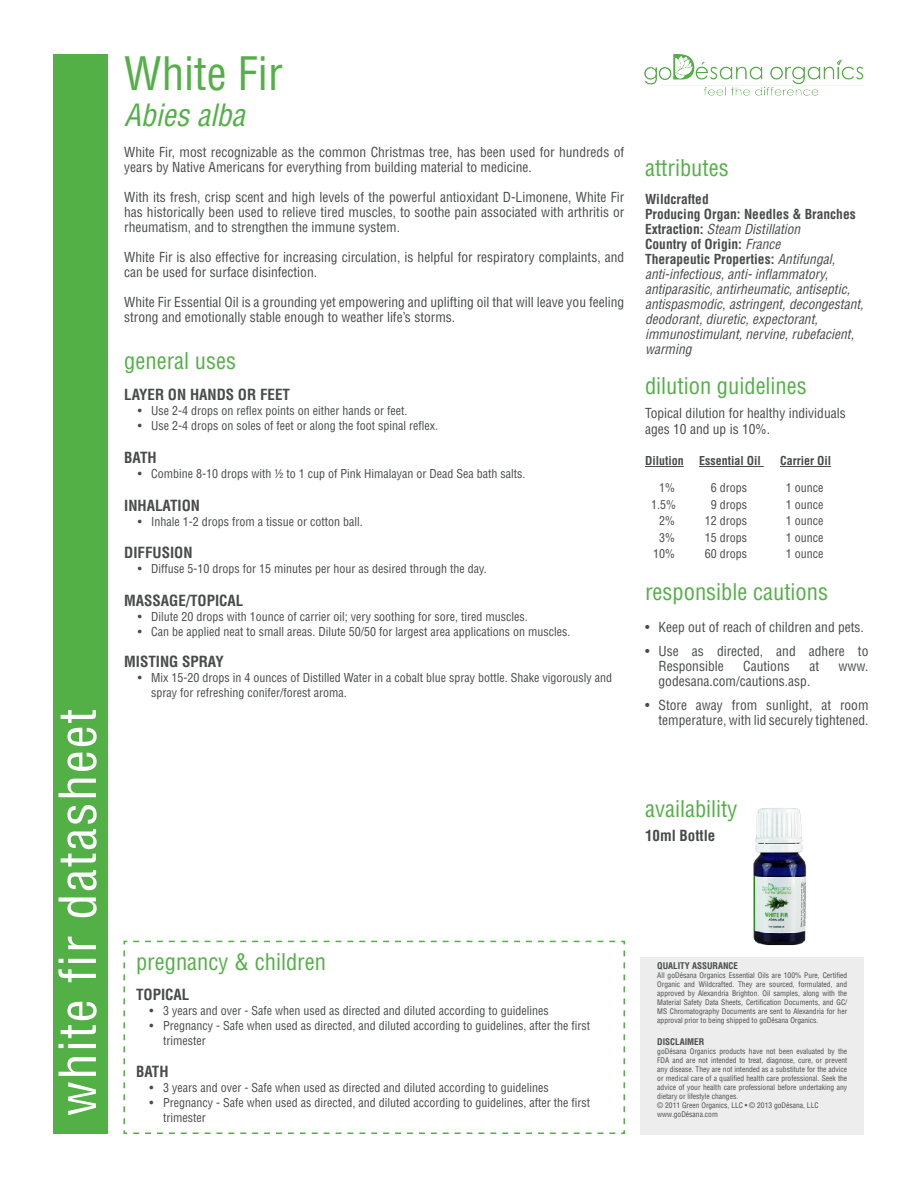
<style>
.page{position:relative;width:918px;height:1188px;background:#fff}
.page>*{position:absolute;margin:0;border:0;box-sizing:border-box;transform-origin:0 0}
.t1{font:condensed 49.8px "Helvetica";letter-spacing:.03em;color:#fff;scale:1.05 1}
.t2{font:condensed 45px "Helvetica";color:#53b047}
.t3{font:italic condensed 30px "Helvetica";color:#53b047}
.t4{font:condensed 22.5px "Helvetica";color:#53b047}
.t5{font:700 condensed 15px "Helvetica";color:#494a4a}
.t6{font:condensed 13.5px/15px "Helvetica";color:#494a4a}
.t7{font:italic condensed 13.5px/15px "Helvetica";color:#494a4a}
.t8{font:condensed 12px/15px "Helvetica";color:#494a4a}
.t9{font:700 condensed 12px "Helvetica";color:#494a4a}
.t10{font:700 condensed 9px "Helvetica";color:#494a4a}
.t11{font:condensed 7.5px/9px "Helvetica";color:#494a4a;text-align:justify}
.s1{font-weight:700;font-style:normal}
</style>
<div class="page">
<div style="left:54px;top:54px;width:54px;height:1080px;background:#53b047"></div>
<hr style="left:645px;top:466px;width:39px;height:1px;background:#494a4a">
<hr style="left:699px;top:466px;width:65px;height:1px;background:#494a4a">
<hr style="left:780px;top:466px;width:51px;height:1px;background:#494a4a">
<div style="left:641px;top:957px;width:223px;height:178px;background:#ededee"></div>
<img style="left:644px;top:54px;width:219px;height:42px">
<svg style="left:123px;top:940px;width:502px;height:194px"></svg>
<img style="left:753px;top:808px;width:53px;height:138px">
<p class="t1" style="left:47px;top:1116px;width:389px;rotate:-90deg">white fir datasheet</p>
<p class="t2" style="left:124px;top:45px;width:160px">White Fir</p>
<p class="t3" style="left:124px;top:96px;width:122px">Abies alba</p>
<p class="t6" style="left:124px;top:145px;width:502px">White Fir, most recognizable as the common Christmas tree, has been used for hundreds of years by Native Americans for everything from building material to medicine.</p>
<p class="t6" style="left:124px;top:190px;width:502px;text-align:justify">With its fresh, crisp scent and high levels of the powerful antioxidant D-Limonene, White Fir has historically been used to relieve tired muscles, to soothe pain associated with arthritis or rheumatism, and to strengthen the immune system.</p>
<p class="t6" style="left:124px;top:250px;width:502px">White Fir is also effective for increasing circulation, is helpful for respiratory complaints, and can be used for surface disinfection.</p>
<p class="t6" style="left:124px;top:295px;width:502px">White Fir Essential Oil is a grounding yet empowering and uplifting oil that will leave you feeling strong and emotionally stable enough to weather life’s storms.</p>
<p class="t4" style="left:124px;top:347px;width:113px">general uses</p>
<p class="t5" style="left:124px;top:385px;width:167px">LAYER ON HANDS OR FEET</p>
<p class="t8" style="left:138px;top:403px;width:271px">• Use 2-4 drops on reflex points on either hands or feet.</p>
<p class="t8" style="left:138px;top:418px;width:302px">• Use 2-4 drops on soles of feet or along the foot spinal reflex.</p>
<p class="t5" style="left:124px;top:448px;width:34px">BATH</p>
<p class="t8" style="left:138px;top:466px;width:389px">• Combine 8-10 drops with ½ to 1 cup of Pink Himalayan or Dead Sea bath salts.</p>
<p class="t5" style="left:124px;top:496px;width:77px">INHALATION</p>
<p class="t8" style="left:138px;top:514px;width:227px">• Inhale 1-2 drops from a tissue or cotton ball.</p>
<p class="t5" style="left:124px;top:543px;width:70px">DIFFUSION</p>
<p class="t8" style="left:138px;top:561px;width:351px">• Diffuse 5-10 drops for 15 minutes per hour as desired through the day.</p>
<p class="t5" style="left:124px;top:591px;width:121px">MASSAGE/TOPICAL</p>
<p class="t8" style="left:138px;top:609px;width:392px">• Dilute 20 drops with 1ounce of carrier oil; very soothing for sore, tired muscles.</p>
<p class="t8" style="left:138px;top:624px;width:434px">• Can be applied neat to small areas. Dilute 50/50 for largest area applications on muscles.</p>
<p class="t5" style="left:124px;top:652px;width:101px">MISTING SPRAY</p>
<p class="t8" style="left:151px;top:670px;width:462px;text-indent:-14px">• Mix 15-20 drops in 4 ounces of Distilled Water in a cobalt blue spray bottle. Shake vigorously and spray for refreshing conifer/forest aroma.</p>
<p class="t4" style="left:645px;top:154px;width:85px">attributes</p>
<p class="t7" style="left:645px;top:192px;width:220px"><span class="s1">Wildcrafted<br>Producing Organ: Needles &amp; Branches Extraction:</span> Steam Distillation<br><span class="s1">Country of Origin:</span> France<br><span class="s1">Therapeutic Properties:</span> Antifungal, anti-infectious, anti- inflammatory, antiparasitic, antirheumatic, antiseptic, antispasmodic, astringent, decongestant, deodorant, diuretic, expectorant, immunostimulant, nervine, rubefacient, warming</p>
<p class="t4" style="left:645px;top:372px;width:163px">dilution guidelines</p>
<p class="t6" style="left:645px;top:405px;width:202px;line-height:16.2px">Topical dilution for healthy individuals ages 10 and up is 10%.</p>
<p class="t9" style="left:645px;top:453px;width:40px">Dilution</p>
<p class="t9" style="left:699px;top:453px;width:63px">Essential Oil</p>
<p class="t9" style="left:780px;top:453px;width:52px">Carrier Oil</p>
<p class="t8" style="left:659px;top:480px;width:17px">1%</p>
<p class="t8" style="left:711px;top:480px;width:38px">6 drops</p>
<p class="t8" style="left:786px;top:480px;width:39px">1 ounce</p>
<p class="t8" style="left:651px;top:497px;width:26px">1.5%</p>
<p class="t8" style="left:711px;top:497px;width:38px">9 drops</p>
<p class="t8" style="left:786px;top:497px;width:39px">1 ounce</p>
<p class="t8" style="left:659px;top:513px;width:17px">2%</p>
<p class="t8" style="left:705px;top:513px;width:44px">12 drops</p>
<p class="t8" style="left:786px;top:513px;width:39px">1 ounce</p>
<p class="t8" style="left:659px;top:530px;width:17px">3%</p>
<p class="t8" style="left:705px;top:530px;width:44px">15 drops</p>
<p class="t8" style="left:786px;top:530px;width:39px">1 ounce</p>
<p class="t8" style="left:653px;top:546px;width:23px">10%</p>
<p class="t8" style="left:705px;top:546px;width:44px">60 drops</p>
<p class="t8" style="left:786px;top:546px;width:39px">1 ounce</p>
<p class="t4" style="left:645px;top:578px;width:185px">responsible cautions</p>
<p class="t6" style="left:645px;top:619px;width:220px">• Keep out of reach of children and pets.</p>
<p class="t6" style="left:659px;top:643px;width:211px;text-indent:-14px">• Use as directed, and adhere to<br>Responsible</p>
<p class="t6" style="left:743px;top:658px;width:48px">Cautions</p>
<p class="t6" style="left:809px;top:658px;width:11px">at</p>
<p class="t6" style="left:839px;top:658px;width:31px">www.</p>
<p class="t6" style="left:659px;top:673px;width:153px">godesana.com/cautions.asp.</p>
<p class="t6" style="left:645px;top:697px;width:225px;text-align:right">• Store away from sunlight, at room temperature, with lid securely tightened.</p>
<p class="t4" style="left:645px;top:795px;width:94px">availability</p>
<p class="t5" style="left:645px;top:826px;width:72px">10ml Bottle</p>
<p class="t4" style="left:136px;top:948px;width:191px">pregnancy &amp; children</p>
<p class="t5" style="left:136px;top:985px;width:55px">TOPICAL</p>
<p class="t8" style="left:150px;top:1003px;width:401px">• 3 years and over - Safe when used as directed and diluted according to guidelines</p>
<p class="t8" style="left:163px;top:1018px;width:429px;text-indent:-14px">• Pregnancy - Safe when used as directed, and diluted according to guidelines, after the first trimester</p>
<p class="t5" style="left:136px;top:1062px;width:34px">BATH</p>
<p class="t8" style="left:150px;top:1080px;width:401px">• 3 years and over - Safe when used as directed and diluted according to guidelines</p>
<p class="t8" style="left:163px;top:1095px;width:429px;text-indent:-14px">• Pregnancy - Safe when used as directed, and diluted according to guidelines, after the first trimester</p>
<p class="t10" style="left:657px;top:961px;width:82px">QUALITY ASSURANCE</p>
<p class="t11" style="left:657px;top:971px;width:191px">All goDésana Organics Essential Oils are 100% Pure, Certified Organic and Wildcrafted. They are sourced, formulated, and approved by Alexandria Brighton. Oil samples, along with the Material Safety Data Sheets, Certification Documents, and GC/ MS Chromatography Documents are sent to Alexandria for her approval prior to being shipped to goDésana Organics.</p>
<p class="t10" style="left:657px;top:1036px;width:49px">DISCLAIMER</p>
<p class="t11" style="left:657px;top:1047px;width:191px">goDésana Organics products have not been evaluated by the FDA and are not intended to treat, diagnose, cure, or prevent any disease. They are not intended as a substitute for the advice or medical care of a qualified health care professional. Seek the advice of your health care professional before undertaking any dietary or lifestyle changes.</p>
<p class="t11" style="left:657px;top:1101px;width:163px">© 2011 Green Organics, LLC • © 2013 goDésana, LLC</p>
<p class="t11" style="left:657px;top:1110px;width:62px">www.goDésana.com</p>
</div>
